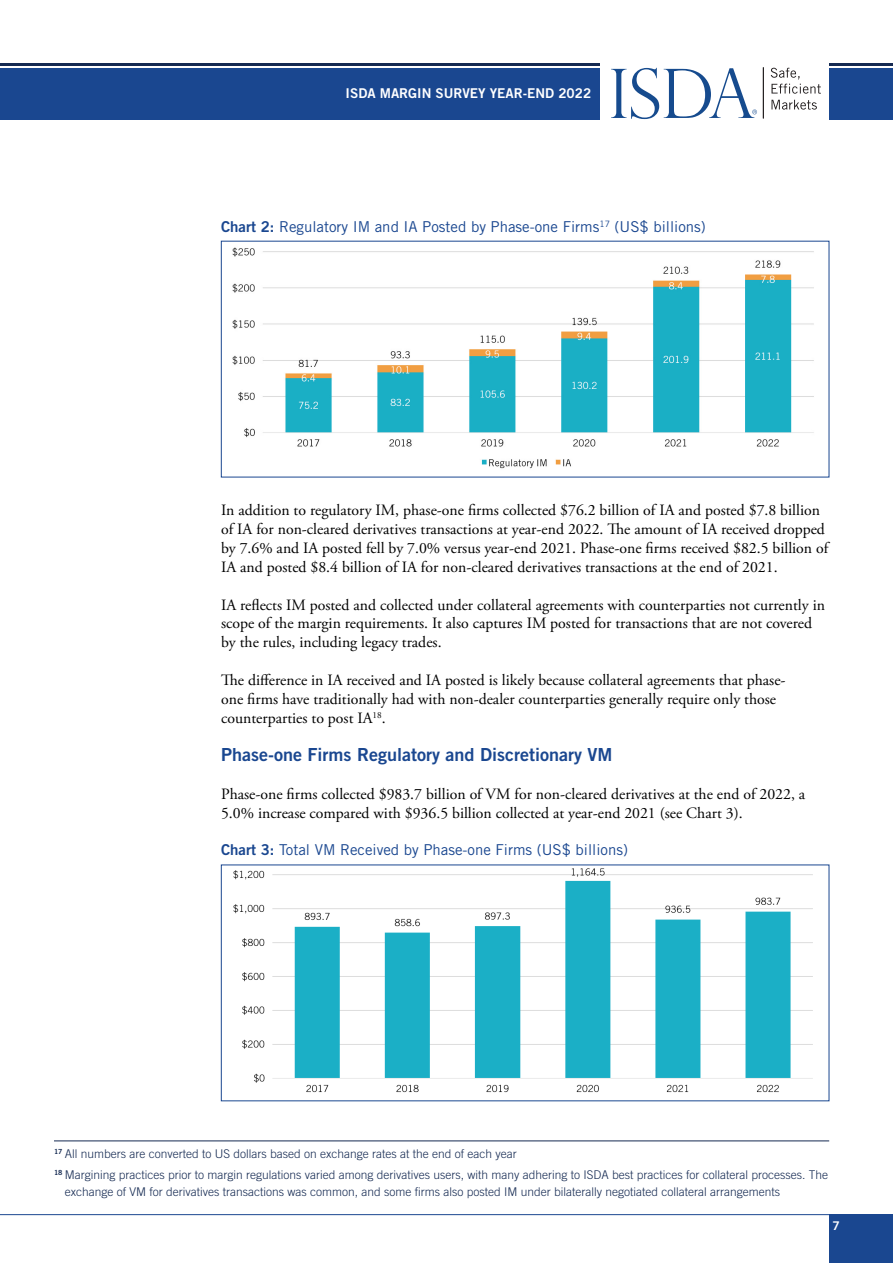
<style>
.page{position:relative;width:893px;height:1263px;background:#fff}
.page>*{position:absolute;margin:0;border:0;box-sizing:border-box;transform-origin:0 0}
.t1{font:18px "Trade Gothic LT Std Bd 2";color:#1a4790}
.t2{font:15.75px/18.9px "Adobe Garamond Pro";color:#000}
.t3{font:15px "Trade Gothic";color:#1a4790}
.t4{font:13.5px "Trade Gothic LT Std Bd 2";color:#fff}
.t5{font:300 12px/20.7px "Trade Gothic LT Std";color:#152a52}
.t6{font:12px "Trade Gothic Bold Two";color:#fff}
.s1{font-family:"Trade Gothic LT Std Bd 2"}
</style>
<div class="page">
<div style="left:0;top:68px;width:600px;height:51px;background:#1a4790"></div>
<div style="left:829px;top:68px;width:64px;height:51px;background:#1a4790"></div>
<hr style="left:0;top:64px;width:600px;height:2px;background:#152a52">
<hr style="left:829px;top:64px;width:64px;height:2px;background:#152a52">
<div style="left:829px;top:1214px;width:64px;height:49px;background:#1a4790"></div>
<svg style="left:771px;top:68px;width:50px;height:26px"></svg>
<svg style="left:771px;top:100px;width:46px;height:10px"></svg>
<hr style="left:763px;top:67px;width:1px;height:51px;background:#231f20">
<svg style="left:611px;top:68px;width:146px;height:51px"></svg>
<hr style="left:0;top:1214px;width:829px;height:1px;background:#1a4790">
<hr style="left:54px;top:1140px;width:775px;height:1px;background:#152a52">
<img style="left:233px;top:868px;width:580px;height:225px">
<img style="left:232px;top:247px;width:582px;height:222px">
<p class="t4" style="left:346px;top:85px;width:247px">ISDA MARGIN SURVEY YEAR-END 2022</p>
<p class="t3" style="left:221px;top:217px;width:486px"><span class="s1">Chart 2:</span> Regulatory IM and IA Posted by Phase-one Firms<sup>17</sup> (US$ billions)</p>
<p class="t2" style="left:221px;top:501px;width:609px">In addition to regulatory IM, phase-one firms collected $76.2 billion of IA and posted $7.8 billion of IA for non-cleared derivatives transactions at year-end 2022. The amount of IA received dropped by 7.6% and IA posted fell by 7.0% versus year-end 2021. Phase-one firms received $82.5 billion of IA and posted $8.4 billion of IA for non-cleared derivatives transactions at the end of 2021.</p>
<p class="t2" style="left:221px;top:596px;width:605px">IA reflects IM posted and collected under collateral agreements with counterparties not currently in scope of the margin requirements. It also captures IM posted for transactions that are not covered by the rules, including legacy trades.</p>
<p class="t2" style="left:221px;top:671px;width:566px">The difference in IA received and IA posted is likely because collateral agreements that phase&shy;one firms have traditionally had with non-dealer counterparties generally require only those counterparties to post IA<sup>18</sup>.</p>
<p class="t1" style="left:221px;top:743px;width:393px">Phase-one Firms Regulatory and Discretionary VM</p>
<p class="t2" style="left:221px;top:785px;width:586px">Phase-one firms collected $983.7 billion of VM for non-cleared derivatives at the end of 2022, a<br>5.0% increase compared with $936.5 billion collected at year-end 2021 (see Chart 3).</p>
<p class="t3" style="left:221px;top:841px;width:408px"><span class="s1">Chart 3:</span> Total VM Received by Phase-one Firms (US$ billions)</p>
<p class="t5" style="left:54px;top:1143px;width:776px"><sup>17</sup> All numbers are converted to US dollars based on exchange rates at the end of each year<br><sup>18</sup> Margining practices prior to margin regulations varied among derivatives users, with many adhering to ISDA best practices for collateral processes. The</p>
<p class="t5" style="left:65px;top:1181px;width:717px">exchange of VM for derivatives transactions was common, and some firms also posted IM under bilaterally negotiated collateral arrangements</p>
<p class="t6" style="left:833px;top:1219px;width:9px">7</p>
</div>
